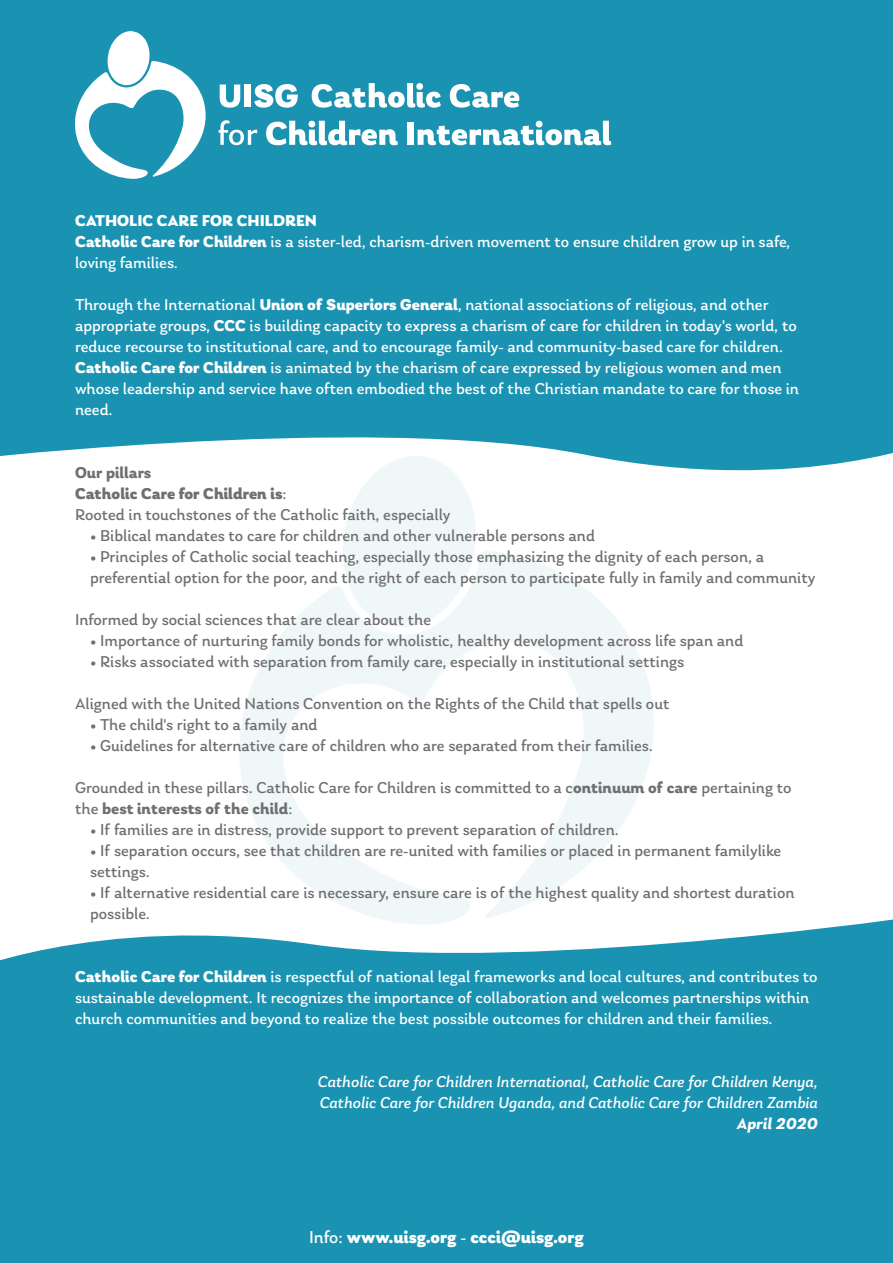
<style>
.page{position:relative;width:893px;height:1263px;background:#fff}
.page>*{position:absolute;margin:0;border:0;box-sizing:border-box;transform-origin:0 0}
.t1{font:900 18px "Laca";color:#fff}
.t2{font:16.5px/21px "Laca";color:#706f6f}
.t3{font:16.5px/21px "Laca";color:#fff}
.t4{font:italic 16.5px/21px "Laca";color:#fff}
.t5{font:italic 700 16.5px "Laca";color:#fff}
.s1{font-weight:900}
.s2{font-weight:700}
.s3{font-weight:400}
</style>
<div class="page">
<div style="left:0;top:919px;width:893px;height:344px;background:#1a93b3"></div>
<div style="left:0;top:0;width:893px;height:471px;background:#1a93b3"></div>
<svg style="left:239px;top:551px;width:415px;height:374px"></svg>
<svg style="left:342px;top:456px;width:136px;height:171px"></svg>
<svg style="left:69px;top:31px;width:144px;height:148px"></svg>
<svg style="left:219px;top:120px;width:38px;height:25px"></svg>
<svg style="left:266px;top:121px;width:132px;height:24px"></svg>
<div style="left:408px;top:122px;width:6px;height:23px;background:#fff"></div>
<svg style="left:418px;top:121px;width:193px;height:24px"></svg>
<svg style="left:312px;top:83px;width:129px;height:25px"></svg>
<svg style="left:450px;top:84px;width:70px;height:24px"></svg>
<svg style="left:220px;top:84px;width:20px;height:24px"></svg>
<div style="left:245px;top:84px;width:6px;height:23px;background:#fff"></div>
<svg style="left:254px;top:84px;width:44px;height:24px"></svg>
<p class="t3" style="left:75px;top:210px;width:717px"><span class="s1">CATHOLIC CARE FOR CHILDREN<br>Catholic Care for Children</span> is a sister-led, charism-driven movement to ensure children grow up in safe, loving families.</p>
<p class="t3" style="left:75px;top:294px;width:726px">Through the International <span class="s1">Union of Superiors General</span>, national associations of religious, and other appropriate groups, <span class="s1">CCC</span> is building capacity to express a charism of care for children in today's world, to reduce recourse to institutional care, and to encourage family- and community-based care for children.<br><span class="s1">Catholic Care for Children</span> is animated by the charism of care expressed by religious women and men whose leadership and service have often embodied the best of the Christian mandate to care for those in need.</p>
<p class="t2" style="left:75px;top:462px;width:377px"><span class="s2">Our pillars<br></span><span class="s1">Catholic Care for Children is</span>:<br>Rooted in touchstones of the Catholic faith, especially</p>
<p class="t2" style="left:90px;top:525px;width:507px">• Biblical mandates to care for children and other vulnerable persons and</p>
<p class="t2" style="left:90px;top:546px;width:727px">• Principles of Catholic social teaching, especially those emphasizing the dignity of each person, a preferential option for the poor, and the right of each person to participate fully in family and community</p>
<p class="t2" style="left:75px;top:609px;width:358px">Informed by social sciences that are clear about the</p>
<p class="t2" style="left:90px;top:630px;width:655px">• Importance of nurturing family bonds for wholistic, healthy development across life span and</p>
<p class="t2" style="left:90px;top:651px;width:596px">• Risks associated with separation from family care, especially in institutional settings</p>
<p class="t2" style="left:75px;top:693px;width:596px">Aligned with the United Nations Convention on the Rights of the Child that spells out</p>
<p class="t2" style="left:90px;top:714px;width:229px">• The child's right to a family and</p>
<p class="t2" style="left:90px;top:735px;width:564px">• Guidelines for alternative care of children who are separated from their families.</p>
<p class="t2" style="left:75px;top:777px;width:718px">Grounded in these pillars. Catholic Care for Children is committed to a c<span class="s2">ontinuum of care</span> pertaining to the <span class="s2">best interests of the child</span>:</p>
<p class="t2" style="left:90px;top:819px;width:530px">• If families are in distress, provide support to prevent separation of children.</p>
<p class="t2" style="left:90px;top:840px;width:693px">• If separation occurs, see that children are re-united with families or placed in permanent familylike settings.</p>
<p class="t2" style="left:90px;top:882px;width:706px">• If alternative residential care is necessary, ensure care is of the highest quality and shortest duration possible.</p>
<p class="t3" style="left:75px;top:966px;width:744px"><span class="s1">Catholic Care for Children</span> is respectful of national legal frameworks and local cultures, and contributes to sustainable development. It recognizes the importance of collaboration and welcomes partnerships within church communities and beyond to realize the best possible outcomes for children and their families.</p>
<p class="t4" style="left:318px;top:1071px;width:502px">Catholic Care for Children International, Catholic Care for Children Kenya,<br>Catholic Care for Children Uganda, and Catholic Care for Children Zambia</p>
<p class="t5" style="left:737px;top:1114px;width:83px">April 2020</p>
<p class="t1" style="left:309px;top:1226px;width:276px"><span class="s3">Info:</span> www.uisg.org <span class="s3">-</span> ccci@uisg.org</p>
</div>
